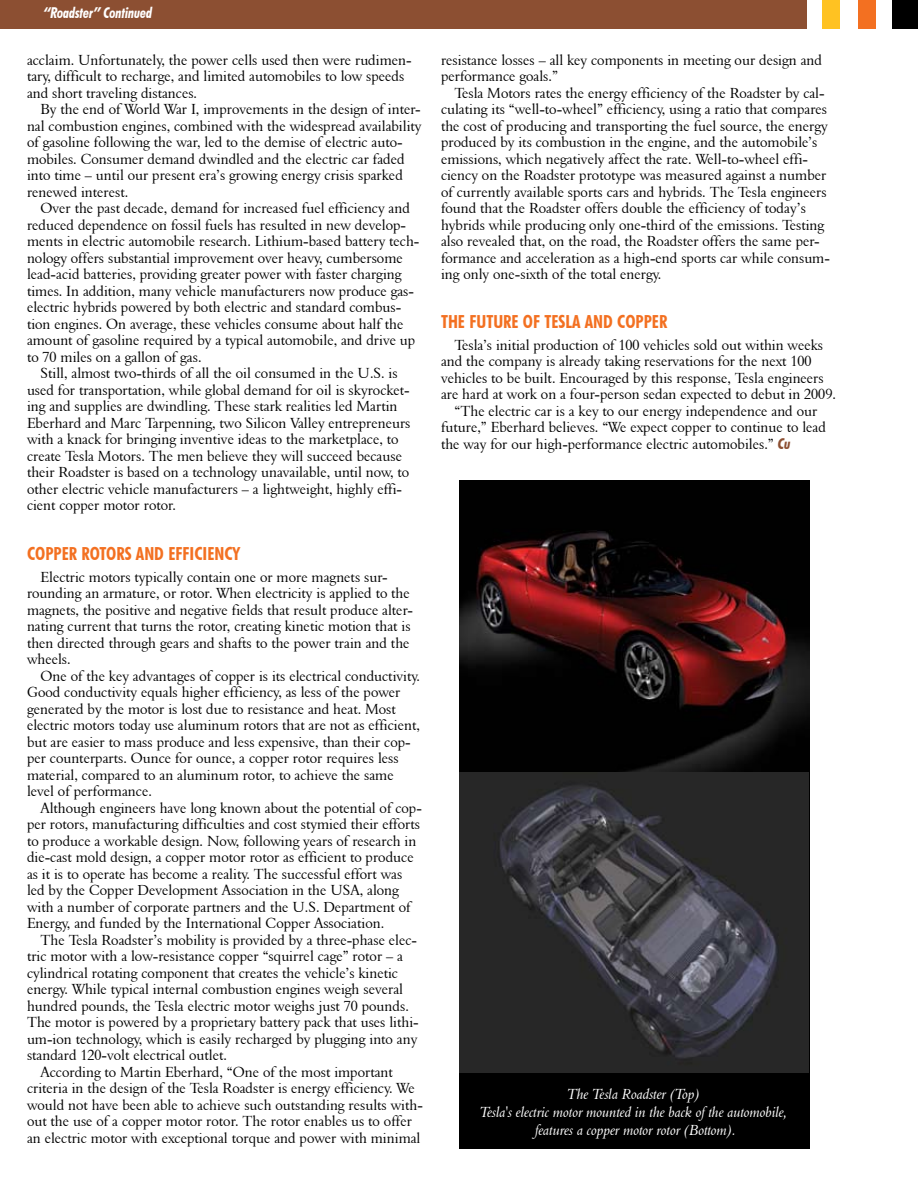
<style>
.page{position:relative;width:918px;height:1188px;background:#fff}
.page>*{position:absolute;margin:0;border:0;box-sizing:border-box;transform-origin:0 0}
.t1{font:700 condensed 18px "Futura BT";color:#f37021}
.t2{font:15px/16.5px "Aldine 401 BT Roman A";color:#000;scale:.95 1}
.t3{font:15px/18px "Aldine 401 BT Italic A";color:#fff;text-align:center;scale:.95 1}
.t4{font:italic 700 condensed 15px "Futura BT";letter-spacing:-.015em;color:#fff;scale:.95 1}
.s1{font-family:"Futura BT";font-weight:700;font-style:italic;font-stretch:condensed;font-size:15.15px;color:#8c4f32}
</style>
<div class="page">
<div style="left:0;top:0;width:807px;height:28px;background:#8c4f32"></div>
<div style="left:822px;top:0;width:18px;height:28px;background:#ffc222"></div>
<div style="left:858px;top:0;width:18px;height:28px;background:#f37021"></div>
<div style="left:892px;top:0;width:26px;height:28px;background:#000"></div>
<img style="left:459px;top:480px;width:351px;height:293px">
<div style="left:459px;top:773px;width:351px;height:376px;background:#000"></div>
<img style="left:459px;top:773px;width:350px;height:300px">
<p class="t4" style="left:44px;top:4px;width:116px">“Roadster” Continued</p>
<p class="t2" style="left:27px;top:51px;width:406px">acclaim. Unfortunately, the power cells used then were rudimen&shy;tary, difficult to recharge, and limited automobiles to low speeds and short traveling distances.</p>
<p class="t2" style="left:27px;top:101px;width:417px;text-indent:14px">By the end of World War I, improvements in the design of inter&shy;nal combustion engines, combined with the widespread availability of gasoline following the war, led to the demise of electric auto&shy;mobiles. Consumer demand dwindled and the electric car faded into time – until our present era’s growing energy crisis sparked renewed interest.</p>
<p class="t2" style="left:27px;top:200px;width:415px;text-indent:14px">Over the past decade, demand for increased fuel efficiency and reduced dependence on fossil fuels has resulted in new develop&shy;ments in electric automobile research. Lithium-based battery tech&shy;nology offers substantial improvement over heavy, cumbersome lead-acid batteries, providing greater power with faster charging times. In addition, many vehicle manufacturers now produce gas&shy;electric hybrids powered by both electric and standard combus&shy;tion engines. On average, these vehicles consume about half the amount of gasoline required by a typical automobile, and drive up to 70 miles on a gallon of gas.</p>
<p class="t2" style="left:27px;top:365px;width:405px;text-indent:14px">Still, almost two-thirds of all the oil consumed in the U.S. is used for transportation, while global demand for oil is skyrocket&shy;ing and supplies are dwindling. These stark realities led Martin Eberhard and Marc Tarpenning, two Silicon Valley entrepreneurs with a knack for bringing inventive ideas to the marketplace, to create Tesla Motors. The men believe they will succeed because their Roadster is based on a technology unavailable, until now, to other electric vehicle manufacturers – a lightweight, highly effi&shy;cient copper motor rotor.</p>
<p class="t1" style="left:27px;top:542px;width:214px">COPPER ROTORS AND EFFICIENCY</p>
<p class="t2" style="left:27px;top:568px;width:408px;text-indent:14px">Electric motors typically contain one or more magnets sur&shy;rounding an armature, or rotor. When electricity is applied to the magnets, the positive and negative fields that result produce alter&shy;nating current that turns the rotor, creating kinetic motion that is then directed through gears and shafts to the power train and the wheels.</p>
<p class="t2" style="left:27px;top:667px;width:415px;text-indent:14px">One of the key advantages of copper is its electrical conductivity.<br>Good conductivity equals higher efficiency, as less of the power generated by the motor is lost due to resistance and heat. Most electric motors today use aluminum rotors that are not as efficient, but are easier to mass produce and less expensive, than their cop&shy;per counterparts. Ounce for ounce, a copper rotor requires less material, compared to an aluminum rotor, to achieve the same level of performance.</p>
<p class="t2" style="left:27px;top:799px;width:417px;text-indent:14px">Although engineers have long known about the potential of cop&shy;per rotors, manufacturing difficulties and cost stymied their efforts to produce a workable design. Now, following years of research in die-cast mold design, a copper motor rotor as efficient to produce as it is to operate has become a reality. The successful effort was led by the Copper Development Association in the USA, along with a number of corporate partners and the U.S. Department of Energy, and funded by the International Copper Association.</p>
<p class="t2" style="left:40px;top:931px;width:398px">The Tesla Roadster’s mobility is provided by a three-phase elec-</p>
<p class="t2" style="left:27px;top:948px;width:397px">tric motor with a low-resistance copper “squirrel cage” rotor – a</p>
<p class="t2" style="left:27px;top:964px;width:392px">cylindrical rotating component that creates the vehicle’s kinetic</p>
<p class="t2" style="left:27px;top:981px;width:397px">energy. While typical internal combustion engines weigh several</p>
<p class="t2" style="left:27px;top:997px;width:403px">hundred pounds, the Tesla electric motor weighs just 70 pounds.</p>
<p class="t2" style="left:27px;top:1014px;width:414px">The motor is powered by a proprietary battery pack that uses lithi-</p>
<p class="t2" style="left:27px;top:1030px;width:412px">um-ion technology, which is easily recharged by plugging into any</p>
<p class="t2" style="left:27px;top:1047px;width:212px">standard 120-volt electrical outlet.</p>
<p class="t2" style="left:40px;top:1063px;width:372px">According to Martin Eberhard, “One of the most important</p>
<p class="t2" style="left:27px;top:1080px;width:410px">criteria in the design of the Tesla Roadster is energy efficiency. We</p>
<p class="t2" style="left:27px;top:1096px;width:418px">would not have been able to achieve such outstanding results with-</p>
<p class="t2" style="left:27px;top:1113px;width:407px">out the use of a copper motor rotor. The rotor enables us to offer</p>
<p class="t2" style="left:27px;top:1129px;width:416px">an electric motor with exceptional torque and power with minimal</p>
<p class="t2" style="left:441px;top:51px;width:403px">resistance losses – all key components in meeting our design and performance goals.”</p>
<p class="t2" style="left:441px;top:84px;width:411px;text-indent:14px">Tesla Motors rates the energy efficiency of the Roadster by cal&shy;culating its “well-to-wheel” efficiency, using a ratio that compares the cost of producing and transporting the fuel source, the energy produced by its combustion in the engine, and the automobile’s emissions, which negatively affect the rate. Well-to-wheel effi&shy;ciency on the Roadster prototype was measured against a number of currently available sports cars and hybrids. The Tesla engineers found that the Roadster offers double the efficiency of today’s hybrids while producing only one-third of the emissions. Testing also revealed that, on the road, the Roadster offers the same per&shy;formance and acceleration as a high-end sports car while consum&shy;ing only one-sixth of the total energy.</p>
<p class="t1" style="left:441px;top:311px;width:228px">THE FUTURE OF TESLA AND COPPER</p>
<p class="t2" style="left:454px;top:336px;width:390px">Tesla’s initial production of 100 vehicles sold out within weeks</p>
<p class="t2" style="left:441px;top:353px;width:392px">and the company is already taking reservations for the next 100</p>
<p class="t2" style="left:441px;top:369px;width:404px">vehicles to be built. Encouraged by this response, Tesla engineers</p>
<p class="t2" style="left:441px;top:386px;width:417px">are hard at work on a four-person sedan expected to debut in 2009.</p>
<p class="t2" style="left:454px;top:402px;width:383px">“The electric car is a key to our energy independence and our</p>
<p class="t2" style="left:441px;top:419px;width:407px">future,” Eberhard believes. “We expect copper to continue to lead</p>
<p class="t2" style="left:441px;top:435px;width:370px">the way for our high-performance electric automobiles.” <span class="s1">Cu</span></p>
<p class="t3" style="left:480px;top:1085px;width:325px">The Tesla Roadster (Top)<br>Tesla's electric motor mounted in the back of the automobile, features a copper motor rotor (Bottom).</p>
</div>
